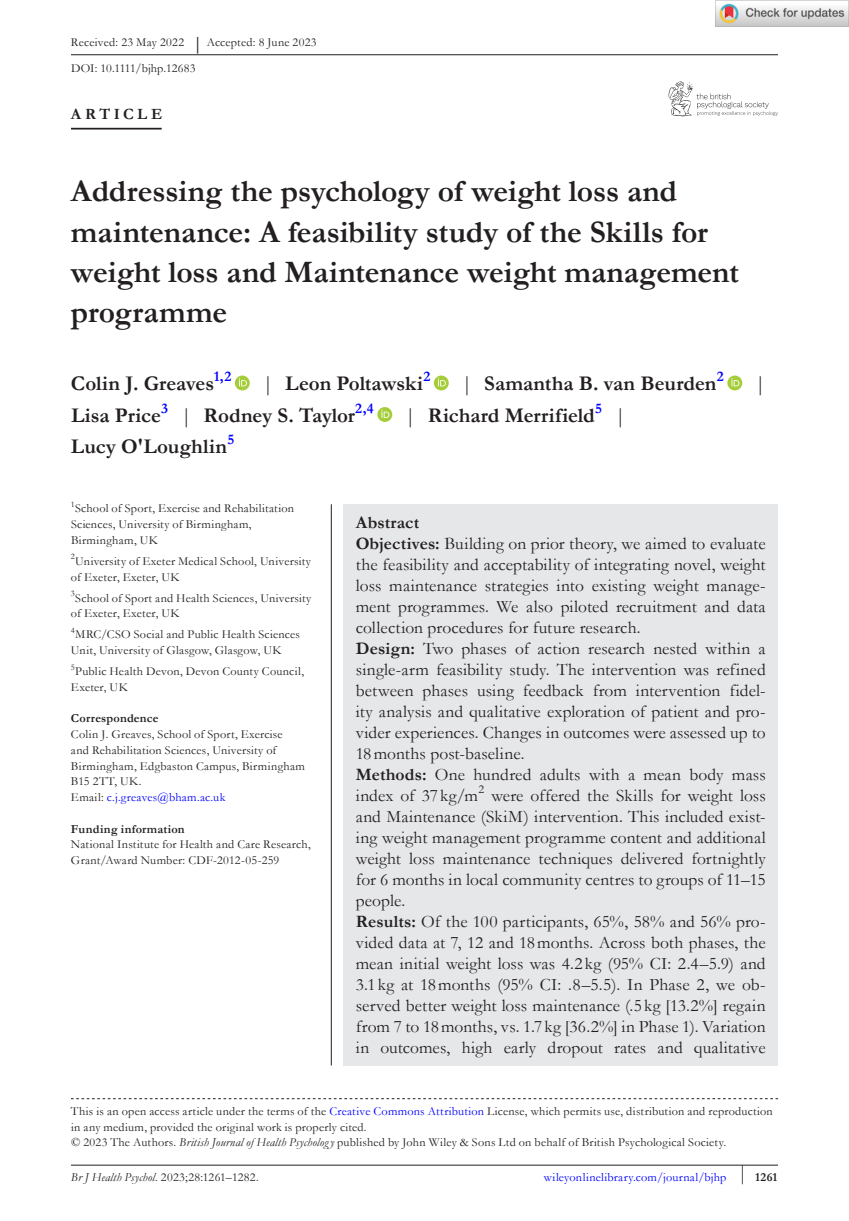
<style>
.page{position:relative;width:849px;height:1221px;background:#fff}
.page>*{position:absolute;margin:0;border:0;box-sizing:border-box;transform-origin:0 0}
.t1{font:700 31.5px/40.2px "Garamond";letter-spacing:-.005em;color:#231f20}
.t2{font:700 21px "Garamond";color:#231f20}
.t3{font:21px "Garamond";color:#231f20}
.t4{font:17.5px/21px "Garamond";letter-spacing:.005em;color:#231f20}
.t5{font:700 15.75px "Garamond";letter-spacing:.22em;color:#231f20}
.t6{font:12.25px/15.8px "Garamond";letter-spacing:.02em;color:#231f20}
.t7{font:12.25px "Garamond";letter-spacing:.02em;color:#00f}
.t8{font:700 12.25px "Garamond";letter-spacing:.02em;color:#231f20}
.s1{font-size:18.38px}
.s2{font-weight:400}
.s3{color:#00f}
.s4{font-weight:700}
.s5{font-style:italic}
.s6{font-weight:700;color:#231f20}
</style>
<div class="page">
<hr style="left:71px;top:1164px;width:706px;height:1px;background:#231f20">
<svg style="left:668px;top:82px;width:109px;height:34px"></svg>
<hr style="left:71px;top:128px;width:91px;height:1px;background:#231f20">
<svg style="left:235px;top:375px;width:15px;height:15px"></svg>
<svg style="left:239px;top:378px;width:8px;height:8px"></svg>
<svg style="left:433px;top:375px;width:15px;height:15px"></svg>
<svg style="left:437px;top:378px;width:9px;height:8px"></svg>
<svg style="left:727px;top:375px;width:15px;height:15px"></svg>
<svg style="left:731px;top:378px;width:8px;height:8px"></svg>
<svg style="left:377px;top:407px;width:15px;height:15px"></svg>
<svg style="left:381px;top:410px;width:8px;height:8px"></svg>
<hr style="left:71px;top:54px;width:706px;height:1px;background:#231f20">
<svg style="left:71px;top:1098px;width:706px;height:1px"></svg>
<div style="left:343px;top:504px;width:434px;height:561px;background:#e6e7e9"></div>
<hr style="left:331px;top:504px;width:1px;height:561px;background:#231f20">
<img style="left:715px;top:0;width:133px;height:26px">
<p class="t6" style="left:71px;top:30px;width:247px;line-height:25.2px">Received: 23 May 2022 <span class="s1">|</span> Accepted: 8 June 2023<br>DOI: 10.1111/bjhp.12683</p>
<p class="t5" style="left:71px;top:103px;width:93px">ARTICLE</p>
<h1 class="t1" style="left:71px;top:171px;width:669px">Addressing the psychology of weight loss and maintenance: A feasibility study of the Skills for weight loss and Maintenance weight management programme</h1>
<p class="t2" style="left:71px;top:369px;width:162px">Colin J. Greaves<sup>1,2</sup></p>
<p class="t2" style="left:263px;top:369px;width:169px"><span class="s2">|</span> Leon Poltawski<sup>2</sup></p>
<p class="t2" style="left:461px;top:369px;width:263px"><span class="s2">|</span> Samantha B. van Beurden<sup>2</sup></p>
<p class="t3" style="left:755px;top:370px;width:12px">|</p>
<p class="t2" style="left:71px;top:401px;width:304px">Lisa Price<sup>3</sup> <span class="s2">|</span> Rodney S. Taylor<sup>2,4</sup></p>
<p class="t2" style="left:405px;top:401px;width:222px"><span class="s2">|</span> Richard Merrifield<sup>5</sup> <span class="s2">|</span></p>
<p class="t2" style="left:71px;top:432px;width:165px">Lucy O'Loughlin<sup>5</sup></p>
<p class="t6" style="left:71px;top:500px;width:224px"><sup>1</sup>School of Sport, Exercise and Rehabilitation<br>Sciences, University of Birmingham,<br>Birmingham, UK</p>
<p class="t6" style="left:71px;top:552px;width:241px"><sup>2</sup>University of Exeter Medical School, University of Exeter, Exeter, UK</p>
<p class="t6" style="left:71px;top:589px;width:242px"><sup>3</sup>School of Sport and Health Sciences, University of Exeter, Exeter, UK</p>
<p class="t6" style="left:71px;top:626px;width:230px"><sup>4</sup>MRC/CSO Social and Public Health Sciences<br>Unit, University of Glasgow, Glasgow, UK</p>
<p class="t6" style="left:71px;top:663px;width:234px"><sup>5</sup>Public Health Devon, Devon County Council,<br>Exeter, UK</p>
<p class="t8" style="left:71px;top:710px;width:89px">Correspondence</p>
<p class="t6" style="left:71px;top:726px;width:235px">Colin J. Greaves, School of Sport, Exercise<br>and Rehabilitation Sciences, University of Birmingham, Edgbaston Campus, Birmingham B15 2TT, UK.<br>Email: <span class="s3">c.j.greaves@bham.ac.uk</span></p>
<p class="t8" style="left:71px;top:820px;width:115px">Funding information</p>
<p class="t6" style="left:71px;top:836px;width:241px">National Institute for Health and Care Research,<br>Grant/Award Number: CDF-2012-05-259</p>
<p class="t4" style="left:356px;top:511px;width:411px"><span class="s4">Abstract<br>Objectives:</span> Building on prior theory, we aimed to evaluate the feasibility and acceptability of integrating novel, weight loss maintenance strategies into existing weight manage&shy;ment programmes. We also piloted recruitment and data collection procedures for future research.<br><span class="s4">Design:</span> Two phases of action research nested within a single-arm feasibility study. The intervention was refined between phases using feedback from intervention fidel&shy;ity analysis and qualitative exploration of patient and pro&shy;vider experiences. Changes in outcomes were assessed up to 18months post-baseline.<br><span class="s4">Methods:</span> One hundred adults with a mean body mass index of 37 kg/m<sup>2</sup> were offered the Skills for weight loss and Maintenance (SkiM) intervention. This included exist&shy;ing weight management programme content and additional weight loss maintenance techniques delivered fortnightly for 6 months in local community centres to groups of 11–15 people.<br><span class="s4">Results:</span> Of the 100 participants, 65%, 58% and 56% pro&shy;vided data at 7, 12 and 18months. Across both phases, the mean initial weight loss was 4.2 kg (95% CI: 2.4–5.9) and 3.1 kg at 18months (95% CI: .8–5.5). In Phase 2, we ob&shy;served better weight loss maintenance (.5 kg [13.2%] regain from 7 to 18months, vs. 1.7 kg [36.2%] in Phase 1). Variation in outcomes, high early dropout rates and qualitative</p>
<p class="t6" style="left:71px;top:1102px;width:703px">This is an open access article under the terms of the <span class="s3">Creative Commons Attribution</span> License, which permits use, distribution and reproduction in any medium, provided the original work is properly cited.<br>© 2023 The Authors. <span class="s5">British Journal of Health Psycholog y</span> published by John Wiley &amp; Sons Ltd on behalf of British Psychological Society.</p>
<p class="t6" style="left:71px;top:1169px;width:189px"><span class="s5">Br J Health Psychol</span>. 2023;28:1261–1282.</p>
<p class="t7" style="left:543px;top:1169px;width:235px">wileyonlinelibrary.com/journal/bjhp <sup>|</sup> <span class="s6">1261</span></p>
</div>
